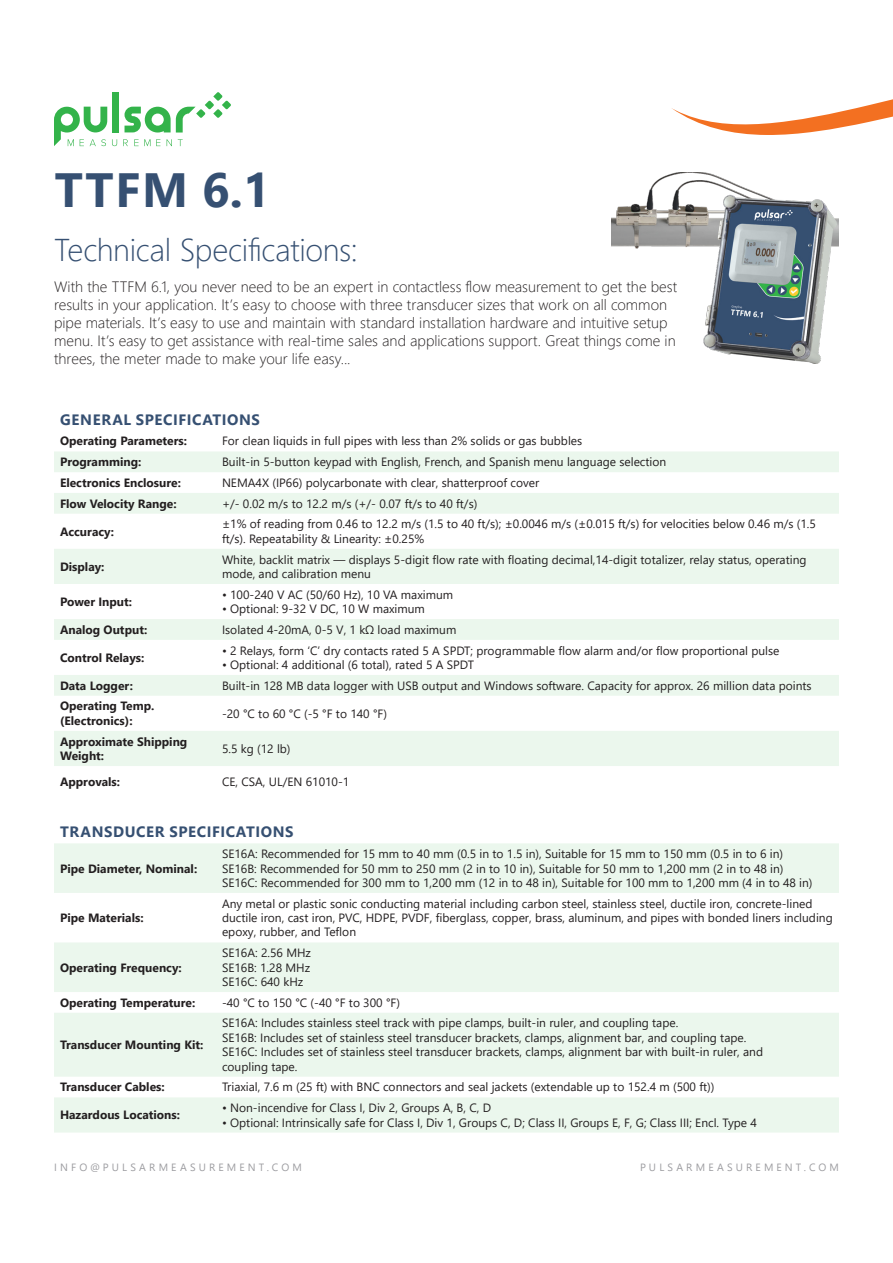
<style>
.page{position:relative;width:893px;height:1263px;background:#fff}
.page>*{position:absolute;margin:0;border:0;box-sizing:border-box;transform-origin:0 0}
.Product_Name{font:700 48px "Segoe UI";color:#365072}
.Feature{font:300 31.5px "Segoe UI";letter-spacing:-.01em;color:#365072}
.Body{font:300 15px/18px "Segoe UI";color:#231f20}
.Table_Header{font:700 15px "Segoe UI";letter-spacing:.04em;color:#365072}
.Table_Bold{font:12px/14.4px "Segoe UI";color:#231f20}
.Table_Body{font:12px/14.4px "Segoe UI";color:#231f20}
.Table_Bold-2{font:700 12px/14.4px "Segoe UI";color:#231f20}
.t1{font:10.5px "Segoe UI";letter-spacing:.3em;color:#9c9ca0}
</style>
<div class="page">
<svg style="left:671px;top:99px;width:222px;height:36px"></svg>
<div style="left:112px;top:92px;width:7px;height:40px;background:#33b34a"></div>
<svg style="left:125px;top:92px;width:106px;height:41px"></svg>
<svg style="left:54px;top:107px;width:63px;height:39px"></svg>
<svg style="left:123px;top:139px;width:5px;height:7px"></svg>
<svg style="left:134px;top:139px;width:26px;height:7px"></svg>
<svg style="left:167px;top:139px;width:5px;height:7px"></svg>
<svg style="left:178px;top:139px;width:5px;height:7px"></svg>
<img style="left:611px;top:172px;width:228px;height:192px">
<svg style="left:54px;top:451px;width:785px;height:681px;fill:#ebf7ed"></svg>
<p class="Product_Name" style="left:55px;top:145px;width:217px">TTFM 6.1</p>
<p class="Feature" style="left:54px;top:220px;width:305px">Technical Specifications:</p>
<p class="Body" style="left:54px;top:277px;width:625px">With the TTFM 6.1, you never need to be an expert in contactless flow measurement to get the best results in your application. It’s easy to choose with three transducer sizes that work on all common pipe materials. It’s easy to use and maintain with standard installation hardware and intuitive setup menu. It’s easy to get assistance with real-time sales and applications support. Great things come in threes, the meter made to make your life easy...</p>
<p class="Table_Header" style="left:60px;top:405px;width:201px">GENERAL SPECIFICATIONS</p>
<p class="Table_Bold-2" style="left:60px;top:433px;width:129px">Operating Parameters:</p>
<p class="Table_Bold" style="left:222px;top:433px;width:362px">For clean liquids in full pipes with less than 2% solids or gas bubbles</p>
<p class="Table_Bold-2" style="left:60px;top:454px;width:83px">Programming:</p>
<p class="Table_Bold" style="left:222px;top:454px;width:446px">Built-in 5-button keypad with English, French, and Spanish menu language selection</p>
<p class="Table_Bold-2" style="left:60px;top:474px;width:122px">Electronics Enclosure:</p>
<p class="Table_Bold" style="left:222px;top:474px;width:319px">NEMA4X (IP66) polycarbonate with clear, shatterproof cover</p>
<p class="Table_Bold-2" style="left:60px;top:495px;width:118px">Flow Velocity Range:</p>
<p class="Table_Bold" style="left:222px;top:495px;width:257px">+/- 0.02 m/s to 12.2 m/s (+/- 0.07 ft/s to 40 ft/s)</p>
<p class="Table_Bold-2" style="left:60px;top:523px;width:55px">Accuracy:</p>
<p class="Table_Bold" style="left:222px;top:516px;width:595px">±1% of reading from 0.46 to 12.2 m/s (1.5 to 40 ft/s); ±0.0046 m/s (±0.015 ft/s) for velocities below 0.46 m/s (1.5 ft/s). Repeatability &amp; Linearity: ±0.25%</p>
<p class="Table_Bold-2" style="left:60px;top:558px;width:46px">Display:</p>
<p class="Table_Bold" style="left:222px;top:551px;width:586px">White, backlit matrix — displays 5-digit flow rate with floating decimal,14-digit totalizer, relay status, operating mode, and calibration menu</p>
<p class="Table_Bold-2" style="left:60px;top:593px;width:74px">Power Input:</p>
<p class="Table_Bold" style="left:222px;top:586px;width:233px">• 100-240 V AC (50/60 Hz), 10 VA maximum</p>
<p class="Table_Bold" style="left:222px;top:601px;width:204px">• Optional: 9-32 V DC, 10 W maximum</p>
<p class="Table_Bold-2" style="left:60px;top:621px;width:89px">Analog Output:</p>
<p class="Table_Bold" style="left:222px;top:621px;width:236px">Isolated 4-20mA, 0-5 V, 1 kΩ load maximum</p>
<p class="Table_Bold-2" style="left:60px;top:649px;width:86px">Control Relays:</p>
<p class="Table_Bold" style="left:222px;top:642px;width:559px">• 2 Relays, form ‘C’ dry contacts rated 5 A SPDT; programmable flow alarm and/or flow proportional pulse</p>
<p class="Table_Bold" style="left:222px;top:656px;width:254px">• Optional: 4 additional (6 total), rated 5 A SPDT</p>
<p class="Table_Bold-2" style="left:60px;top:677px;width:75px">Data Logger:</p>
<p class="Table_Bold" style="left:222px;top:677px;width:591px">Built-in 128 MB data logger with USB output and Windows software. Capacity for approx. 26 million data points</p>
<p class="Table_Bold-2" style="left:60px;top:698px;width:96px">Operating Temp. (Electronics):</p>
<p class="Table_Body" style="left:222px;top:705px;width:167px">-20 °C to 60 °C (-5 °F to 140 °F)</p>
<p class="Table_Bold-2" style="left:60px;top:733px;width:129px">Approximate Shipping<br>Weight:</p>
<p class="Table_Body" style="left:222px;top:740px;width:70px">5.5 kg (12 lb)</p>
<p class="Table_Bold-2" style="left:60px;top:774px;width:62px">Approvals:</p>
<p class="Table_Bold" style="left:222px;top:774px;width:129px">CE, CSA, UL/EN 61010-1</p>
<p class="Table_Header" style="left:60px;top:818px;width:235px">TRANSDUCER SPECIFICATIONS</p>
<p class="Table_Bold-2" style="left:60px;top:860px;width:139px">Pipe Diameter, Nominal:</p>
<p class="Table_Body" style="left:222px;top:845px;width:563px">SE16A: Recommended for 15 mm to 40 mm (0.5 in to 1.5 in), Suitable for 15 mm to 150 mm (0.5 in to 6 in)</p>
<p class="Table_Body" style="left:222px;top:860px;width:563px">SE16B: Recommended for 50 mm to 250 mm (2 in to 10 in), Suitable for 50 mm to 1,200 mm (2 in to 48 in)</p>
<p class="Table_Body" style="left:222px;top:874px;width:592px">SE16C: Recommended for 300 mm to 1,200 mm (12 in to 48 in), Suitable for 100 mm to 1,200 mm (4 in to 48 in)</p>
<p class="Table_Bold-2" style="left:60px;top:910px;width:85px">Pipe Materials:</p>
<p class="Table_Bold-2" style="left:60px;top:959px;width:123px">Operating Frequency:</p>
<p class="Table_Bold" style="left:222px;top:895px;width:612px">Any metal or plastic sonic conducting material including carbon steel, stainless steel, ductile iron, concrete-lined ductile iron, cast iron, PVC, HDPE, PVDF, fiberglass, copper, brass, aluminum, and pipes with bonded liners including epoxy, rubber, and Teflon</p>
<p class="Table_Body" style="left:222px;top:945px;width:91px">SE16A: 2.56 MHz</p>
<p class="Table_Body" style="left:222px;top:959px;width:90px">SE16B: 1.28 MHz</p>
<p class="Table_Body" style="left:222px;top:973px;width:83px">SE16C: 640 kHz</p>
<p class="Table_Bold-2" style="left:60px;top:994px;width:137px">Operating Temperature:</p>
<p class="Table_Bold" style="left:222px;top:994px;width:179px">-40 °C to 150 °C (-40 °F to 300 °F)</p>
<p class="Table_Bold-2" style="left:60px;top:1037px;width:145px">Transducer Mounting Kit:</p>
<p class="Table_Body" style="left:222px;top:1015px;width:458px">SE16A: Includes stainless steel track with pipe clamps, built-in ruler, and coupling tape.</p>
<p class="Table_Body" style="left:222px;top:1029px;width:526px">SE16B: Includes set of stainless steel transducer brackets, clamps, alignment bar, and coupling tape.</p>
<p class="Table_Body" style="left:222px;top:1044px;width:542px">SE16C: Includes set of stainless steel transducer brackets, clamps, alignment bar with built-in ruler, and coupling tape.</p>
<p class="Table_Bold-2" style="left:60px;top:1079px;width:106px">Transducer Cables:</p>
<p class="Table_Bold" style="left:222px;top:1079px;width:494px">Triaxial, 7.6 m (25 ft) with BNC connectors and seal jackets (extendable up to 152.4 m (500 ft))</p>
<p class="Table_Bold-2" style="left:60px;top:1107px;width:122px">Hazardous Locations:</p>
<p class="Table_Bold" style="left:222px;top:1100px;width:271px">• Non-incendive for Class I, Div 2, Groups A, B, C, D</p>
<p class="Table_Bold" style="left:222px;top:1114px;width:536px">• Optional: Intrinsically safe for Class I, Div 1, Groups C, D; Class II, Groups E, F, G; Class III; Encl. Type 4</p>
<p class="t1" style="left:54px;top:1157px;width:249px">INFO@PULSARMEASUREMENT.COM</p>
<p class="t1" style="left:640px;top:1157px;width:200px">PULSARMEASUREMENT.COM</p>
</div>
